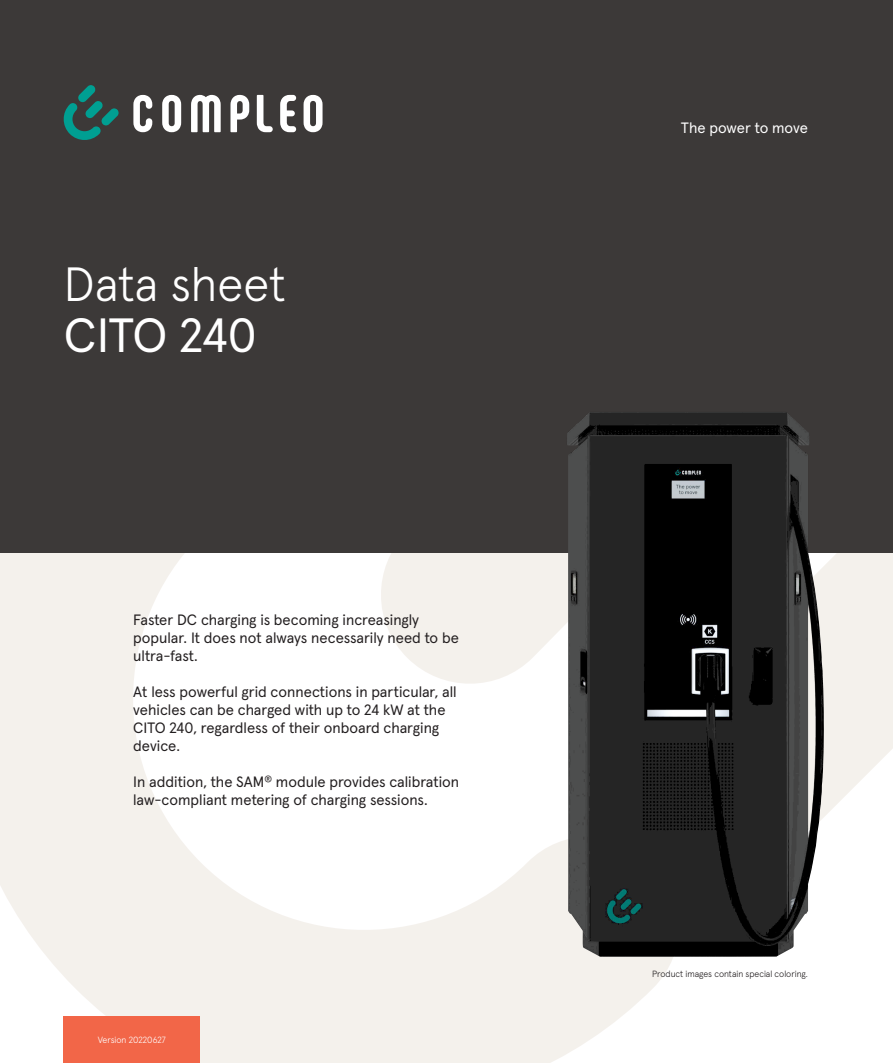
<style>
.page{position:relative;width:893px;height:1063px;background:#fff}
.page>*{position:absolute;margin:0;border:0;box-sizing:border-box;transform-origin:0 0}
.t1{font:300 48px/51px "Apercu Pro";color:#fff}
.Texte_10pt{font:15px/18px "Apercu Pro";color:#231f20}
.t2{font:15px "Apercu Pro";letter-spacing:-.005em;color:#fff}
.Fußzeile{font:300 9px "Apercu Pro";color:#231f20}
.Fußzeile-2{font:300 9px "Apercu Pro";color:#fff}
.s1{font-weight:400}
</style>
<div class="page">
<svg style="left:0;top:553px;width:673px;height:510px;fill:#f4f1ec"></svg>
<svg style="left:824px;top:553px;width:69px;height:264px;background:#f5f2ee"></svg>
<div style="left:0;top:0;width:893px;height:553px;background:#3c3938"></div>
<div style="left:64px;top:1016px;width:136px;height:47px;background:#f26648"></div>
<img style="left:566px;top:412px;width:258px;height:545px">
<svg style="left:63px;top:85px;width:56px;height:55px"></svg>
<svg style="left:162px;top:95px;width:19px;height:37px"></svg>
<svg style="left:304px;top:95px;width:19px;height:37px"></svg>
<svg style="left:280px;top:95px;width:16px;height:37px"></svg>
<svg style="left:191px;top:95px;width:30px;height:37px"></svg>
<svg style="left:230px;top:95px;width:19px;height:37px"></svg>
<svg style="left:133px;top:95px;width:19px;height:37px"></svg>
<svg style="left:257px;top:95px;width:16px;height:37px"></svg>
<h1 class="t1" style="left:64px;top:255px;width:224px">Data sheet<br><span class="s1">CITO 240</span></h1>
<p class="Texte_10pt" style="left:133px;top:610px;width:327px">Faster DC charging is becoming increasingly popular. It does not always necessarily need to be ultra-fast.</p>
<p class="Texte_10pt" style="left:133px;top:682px;width:325px">At less powerful grid connections in particular, all vehicles can be charged with up to 24 kW at the CITO 240, regardless of their onboard charging device.</p>
<p class="Texte_10pt" style="left:133px;top:772px;width:327px">In addition, the SAM<sup>®</sup> module provides calibration law-compliant metering of charging sessions.</p>
<p class="Fußzeile-2" style="left:98px;top:1033px;width:70px">Version 20220627</p>
<p class="t2" style="left:681px;top:116px;width:129px">The power to move</p>
<p class="Fußzeile" style="left:652px;top:967px;width:157px">Product images contain special coloring.</p>
</div>
